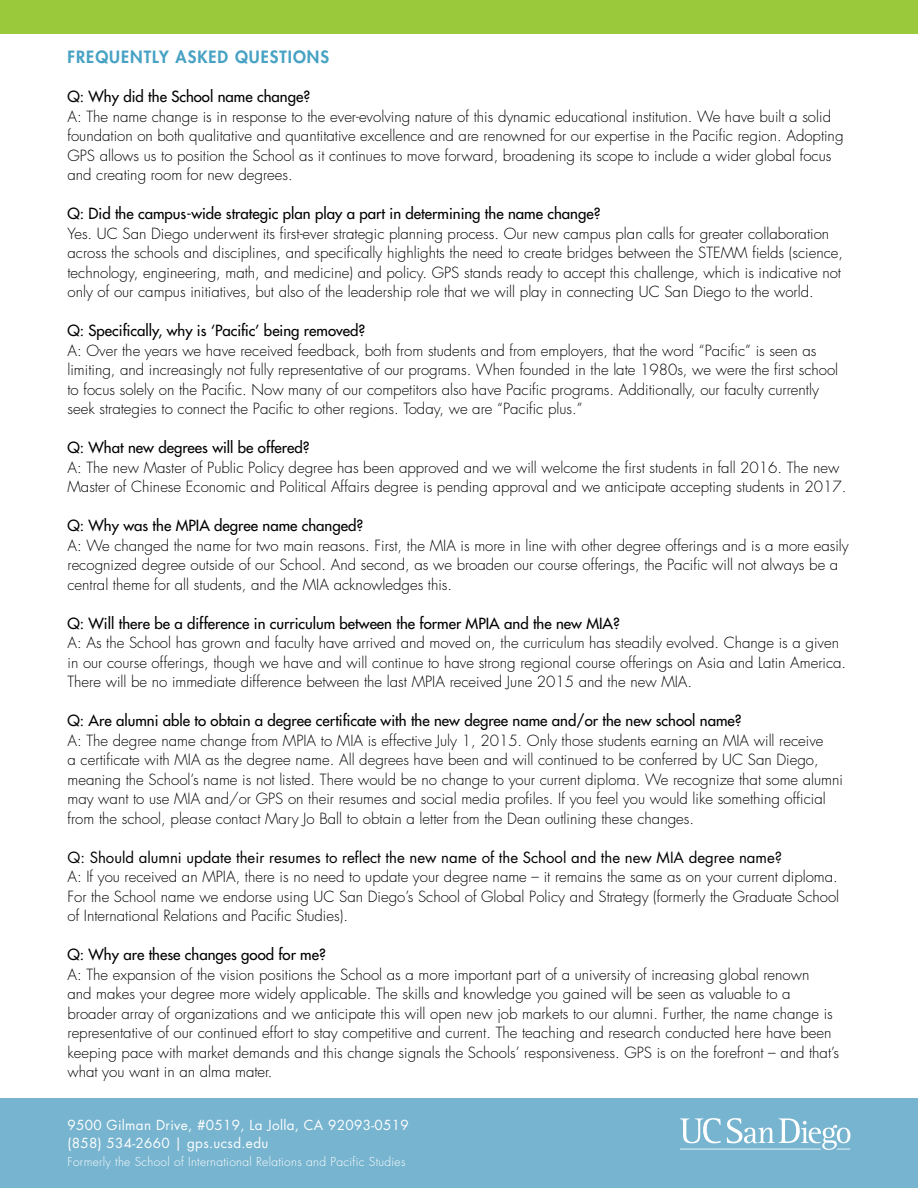
<style>
.page{position:relative;width:918px;height:1188px;background:#fff}
.page>*{position:absolute;margin:0;border:0;box-sizing:border-box;transform-origin:0 0}
.t1{font:800 16.5px "Futura Std";letter-spacing:.06em;color:#48a2c4}
.t2{font:300 15px/19.5px "Futura Std";color:#000}
.t3{font:500 15px "Futura Std";color:#000}
.t4{font:15px "Futura Std";color:#000}
.t5{font:13.5px/18px "Futura Std";letter-spacing:.025em;color:#fff}
.t6{font:300 12px "Futura Std";letter-spacing:.025em;color:#fff}
</style>
<div class="page">
<div style="left:0;top:1099px;width:918px;height:89px;background:#76b4cf"></div>
<svg style="left:680px;top:1118px;width:171px;height:32px"></svg>
<div style="left:0;top:0;width:918px;height:33px;background:#9aca3c"></div>
<p class="t1" style="left:68px;top:47px;width:263px">FREQUENTLY ASKED QUESTIONS</p>
<p class="t3" style="left:68px;top:87px;width:244px">Q: Why did the School name change?</p>
<p class="t2" style="left:68px;top:107px;width:778px">A: The name change is in response to the ever-evolving nature of this dynamic educational institution. We have built a solid foundation on both qualitative and quantitative excellence and are renowned for our expertise in the Pacific region. Adopting GPS allows us to position the School as it continues to move forward, broadening its scope to include a wider global focus and creating room for new degrees.</p>
<p class="t3" style="left:68px;top:204px;width:535px">Q: Did the campus-wide strategic plan play a part in determining the name change?</p>
<p class="t2" style="left:68px;top:224px;width:777px">Yes. UC San Diego underwent its first-ever strategic planning process. Our new campus plan calls for greater collaboration across the schools and disciplines, and specifically highlights the need to create bridges between the STEMM fields (science, technology, engineering, math, and medicine) and policy. GPS stands ready to accept this challenge, which is indicative not only of our campus initiatives, but also of the leadership role that we will play in connecting UC San Diego to the world.</p>
<p class="t3" style="left:68px;top:321px;width:299px">Q: Specifically, why is ‘Pacific’ being removed?</p>
<p class="t2" style="left:68px;top:341px;width:772px">A: Over the years we have received feedback, both from students and from employers, that the word “Pacific” is seen as limiting, and increasingly not fully representative of our programs. When founded in the late 1980s, we were the first school to focus solely on the Pacific. Now many of our competitors also have Pacific programs. Additionally, our faculty currently seek strategies to connect the Pacific to other regions. Today, we are “Pacific plus.”</p>
<p class="t3" style="left:68px;top:438px;width:244px">Q: What new degrees will be offered?</p>
<p class="t2" style="left:68px;top:458px;width:780px">A: The new Master of Public Policy degree has been approved and we will welcome the first students in fall 2016. The new<br>Master of Chinese Economic and Political Affairs degree is pending approval and we anticipate accepting students in 2017.</p>
<p class="t3" style="left:68px;top:516px;width:297px">Q: Why was the MPIA degree name changed?</p>
<p class="t2" style="left:68px;top:536px;width:783px">A: We changed the name for two main reasons. First, the MIA is more in line with other degree offerings and is a more easily recognized degree outside of our School. And second, as we broaden our course offerings, the Pacific will not always be a central theme for all students, and the MIA acknowledges this.</p>
<p class="t3" style="left:68px;top:614px;width:554px">Q: Will there be a difference in curriculum between the former MPIA and the new MIA?</p>
<p class="t2" style="left:68px;top:634px;width:780px">A: As the School has grown and faculty have arrived and moved on, the curriculum has steadily evolved. Change is a given in our course offerings, though we have and will continue to have strong regional course offerings on Asia and Latin America.<br>There will be no immediate difference between the last MPIA received June 2015 and the new MIA.</p>
<p class="t3" style="left:68px;top:711px;width:676px">Q: Are alumni able to obtain a degree certificate with the new degree name and/or the new school name?</p>
<p class="t2" style="left:68px;top:731px;width:777px">A: The degree name change from MPIA to MIA is effective July 1, 2015. Only those students earning an MIA will receive<br>a certificate with MIA as the degree name. All degrees have been and will continued to be conferred by UC San Diego, meaning the School’s name is not listed. There would be no change to your current diploma. We recognize that some alumni may want to use MIA and/or GPS on their resumes and social media profiles. If you feel you would like something official from the school, please contact Mary Jo Ball to obtain a letter from the Dean outlining these changes.</p>
<p class="t4" style="left:68px;top:848px;width:716px">Q: Should alumni update their resumes to reflect the new name of the School and the new MIA degree name?</p>
<p class="t2" style="left:68px;top:868px;width:773px;text-align:justify">A: If you received an MPIA, there is no need to update your degree name – it remains the same as on your current diploma.<br>For the School name we endorse using UC San Diego’s School of Global Policy and Strategy (formerly the Graduate School of International Relations and Pacific Studies).</p>
<p class="t3" style="left:68px;top:945px;width:260px">Q: Why are these changes good for me?</p>
<p class="t2" style="left:68px;top:965px;width:773px">A: The expansion of the vision positions the School as a more important part of a university of increasing global renown<br>and makes your degree more widely applicable. The skills and knowledge you gained will be seen as valuable to a broader array of organizations and we anticipate this will open new job markets to our alumni. Further, the name change is representative of our continued effort to stay competitive and current. The teaching and research conducted here have been keeping pace with market demands and this change signals the Schools’ responsiveness. GPS is on the forefront – and that’s what you want in an alma mater.</p>
<p class="t5" style="left:68px;top:1116px;width:343px">9500 Gilman Drive, #0519, La Jolla, CA 92093-0519 (858) 534-2660 | gps.ucsd.edu</p>
<p class="t6" style="left:68px;top:1154px;width:340px">Formerly the School of International Relations and Pacific Studies</p>
</div>
